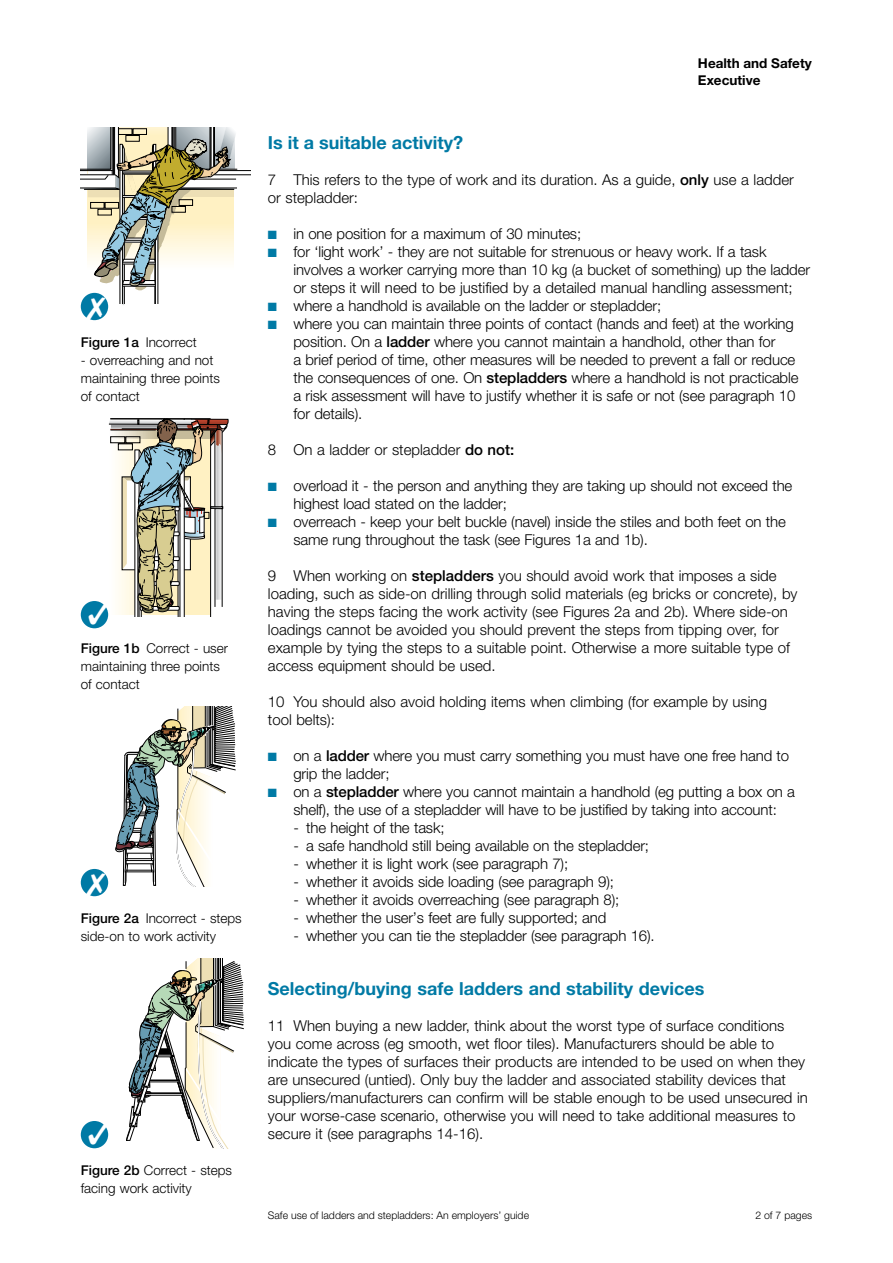
<style>
.page{position:relative;width:893px;height:1263px;background:#fff}
.page>*{position:absolute;margin:0;border:0;box-sizing:border-box;transform-origin:0 0}
.t1{font:700 18px "Helvetica Neue";color:#007aa5}
.t2{font:300 15px/18px "Helvetica Neue";letter-spacing:-.01em;color:#000}
.t3{font:300 13.5px/18px "Helvetica Neue";color:#000}
.t4{font:700 13.5px/16.5px "Helvetica Neue";color:#000}
.t5{font:12px "Zapf Dingbats ITC";color:#007aa5}
.t6{font:300 10.5px "Helvetica Neue";color:#000}
.s1{font-weight:500}
</style>
<div class="page">
<div style="left:81px;top:601px;width:27px;height:27px;background:#007aa5;border-radius:50%"></div>
<svg style="left:116px;top:707px;width:120px;height:180px"></svg>
<div style="left:81px;top:869px;width:27px;height:27px;background:#007aa5;border-radius:50%"></div>
<svg style="left:126px;top:959px;width:118px;height:190px"></svg>
<div style="left:81px;top:1121px;width:27px;height:27px;background:#007aa5;border-radius:50%"></div>
<svg style="left:87px;top:873px;width:18px;height:24px"></svg>
<svg style="left:81px;top:128px;width:170px;height:193px"></svg>
<svg style="left:89px;top:419px;width:139px;height:205px"></svg>
<svg style="left:89px;top:1121px;width:20px;height:23px"></svg>
<p class="t3" style="left:81px;top:333px;width:117px"><span class="s1">Figure 1a</span> Incorrect</p>
<p class="t3" style="left:81px;top:351px;width:141px">- overreaching and not maintaining three points of contact</p>
<p class="t3" style="left:81px;top:639px;width:149px"><span class="s1">Figure 1b</span> Correct - user maintaining three points of contact</p>
<p class="t3" style="left:81px;top:909px;width:162px"><span class="s1">Figure 2a</span> Incorrect - steps side-on to work activity</p>
<p class="t3" style="left:81px;top:1161px;width:153px"><span class="s1">Figure 2b</span> Correct - steps facing work activity</p>
<p class="t4" style="left:698px;top:55px;width:115px">Health and Safety<br>Executive</p>
<p class="t1" style="left:268px;top:131px;width:197px">Is it a suitable activity?</p>
<p class="t2" style="left:268px;top:170px;width:527px">7 This refers to the type of work and its duration. As a guide, <span class="s1">only</span> use a ladder or stepladder:</p>
<p class="t2" style="left:293px;top:224px;width:518px">in one position for a maximum of 30 minutes;<br>for ‘light work’ - they are not suitable for strenuous or heavy work. If a task involves a worker carrying more than 1 0 kg (a bucket of something) up the ladder or steps it will need to be justified by a detailed manual handling assessment; where a handhold is available on the ladder or stepladder;<br>where you can maintain three points of contact (hands and feet) at the working position. On a <span class="s1">ladder</span> where you cannot maintain a handhold, other than for<br>a brief period of time, other measures will be needed to prevent a fall or reduce the consequences of one. On <span class="s1">stepladders</span> where a handhold is not practicable<br>a risk assessment will have to justify whether it is safe or not (see paragraph 1 0 for details).</p>
<p class="t2" style="left:268px;top:440px;width:248px">8 On a ladder or stepladder <span class="s1">do not:</span></p>
<p class="t2" style="left:293px;top:476px;width:500px">overload it - the person and anything they are taking up should not exceed the highest load stated on the ladder;<br>overreach - keep your belt buckle (navel) inside the stiles and both feet on the same rung throughout the task (see Figures 1 a and 1 b).</p>
<p class="t2" style="left:268px;top:566px;width:531px">9 When working on <span class="s1">stepladders</span> you should avoid work that imposes a side loading, such as side-on drilling through solid materials (eg bricks or concrete), by having the steps facing the work activity (see Figures 2a and 2b). Where side-on loadings cannot be avoided you should prevent the steps from tipping over, for example by tying the steps to a suitable point. Otherwise a more suitable type of access equipment should be used.</p>
<p class="t2" style="left:268px;top:692px;width:501px">1 0 You should also avoid holding items when climbing (for example by using tool belts):</p>
<p class="t2" style="left:293px;top:746px;width:503px">on a <span class="s1">ladder</span> where you must carry something you must have one free hand to grip the ladder;<br>on a <span class="s1">stepladder</span> where you cannot maintain a handhold (eg putting a box on a shelf), the use of a stepladder will have to be justified by taking into account:</p>
<p class="t2" style="left:293px;top:818px;width:153px">- the height of the task;</p>
<p class="t2" style="left:293px;top:836px;width:357px">- a safe handhold still being available on the stepladder;</p>
<p class="t2" style="left:293px;top:854px;width:276px">- whether it is light work (see paragraph 7);</p>
<p class="t2" style="left:293px;top:872px;width:322px">- whether it avoids side loading (see paragraph 9);</p>
<p class="t2" style="left:293px;top:890px;width:327px">- whether it avoids overreaching (see paragraph 8);</p>
<p class="t2" style="left:293px;top:908px;width:314px">- whether the user’s feet are fully supported; and</p>
<p class="t2" style="left:293px;top:926px;width:363px">- whether you can tie the stepladder (see paragraph 1 6).</p>
<p class="t1" style="left:268px;top:977px;width:438px">Selecting/buying safe ladders and stability devices</p>
<p class="t2" style="left:268px;top:1016px;width:7px">11</p>
<p class="t5" style="left:268px;top:481px;width:11px">■</p>
<p class="t5" style="left:268px;top:517px;width:11px">■</p>
<p class="t5" style="left:268px;top:751px;width:11px">■</p>
<p class="t5" style="left:268px;top:787px;width:11px">■</p>
<p class="t2" style="left:268px;top:1016px;width:541px;text-indent:26px">When buying a new ladder, think about the worst type of surface conditions you come across (eg smooth, wet floor tiles). Manufacturers should be able to indicate the types of surfaces their products are intended to be used on when they are unsecured (untied). Only buy the ladder and associated stability devices that suppliers/manufacturers can confirm will be stable enough to be used unsecured in your worse-case scenario, otherwise you will need to take additional measures to secure it (see paragraphs 1 4-1 6).</p>
<p class="t6" style="left:268px;top:1209px;width:263px">Safe use of ladders and stepladders: An employers’ guide</p>
<p class="t6" style="left:764px;top:1209px;width:50px">of 7 pages</p>
</div>
